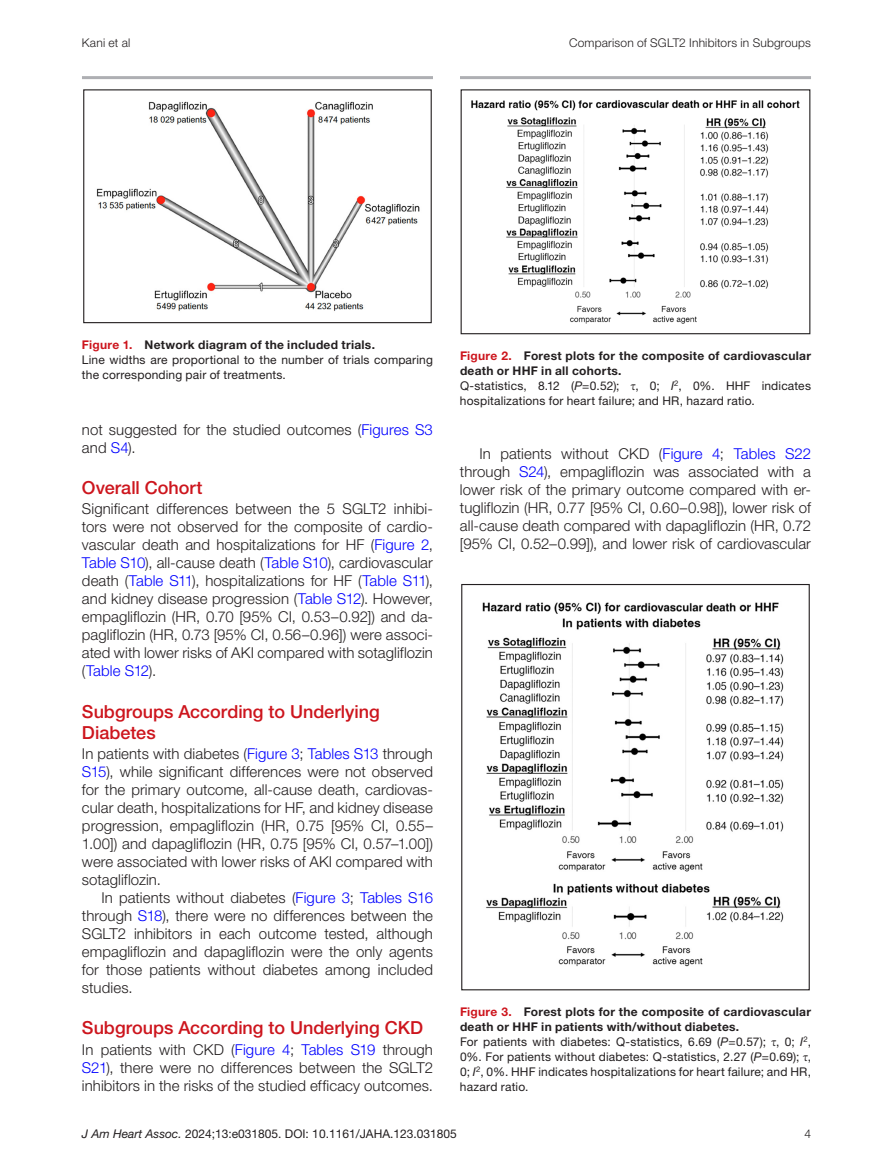
<style>
.page{position:relative;width:893px;height:1174px;background:#fff}
.page>*{position:absolute;margin:0;border:0;box-sizing:border-box;transform-origin:0 0}
.t1{font:500 18px/21px "Helvetica Neue LT Std";color:#cd151d}
.t2{font:300 15px/18px "Helvetica Neue LT Std";letter-spacing:.005em;color:#231f20;text-align:justify}
.t3{font:12px/15px "Helvetica Neue LT Std";letter-spacing:.01em;color:#231f20}
.t4{font:300 12px "Helvetica Neue LT Std";letter-spacing:.015em;color:#231f20}
.s1{font-weight:700;color:#cd151d}
.s2{font-weight:700}
.s3{font-style:italic}
.s4{font-family:"STIX Two Text"}
.s5{color:#00f}
</style>
<div class="page">
<img style="left:96px;top:101px;width:324px;height:210px">
<div style="left:83px;top:89px;width:349px;height:234px;border:1px solid #231f20"></div>
<img style="left:471px;top:100px;width:329px;height:224px">
<img style="left:482px;top:602px;width:302px;height:365px">
<div style="left:461px;top:584px;width:349px;height:406px;border:1px solid #231f20"></div>
<hr style="left:82px;top:76px;width:351px;height:3px;background:#aeafb3">
<hr style="left:460px;top:76px;width:351px;height:3px;background:#aeafb3">
<p class="t4" style="left:82px;top:35px;width:50px">Kani et al</p>
<p class="t4" style="left:569px;top:35px;width:243px">Comparison of SGLT2 Inhibitors in Subgroups</p>
<p class="t3" style="left:82px;top:337px;width:353px"><span class="s1">Figure 1.</span> <span class="s2">Network diagram of the included trials.<br></span>Line widths are proportional to the number of trials comparing the corresponding pair of treatments.</p>
<p class="t3" style="left:460px;top:348px;width:353px"><span class="s1">Figure 2.</span> <span class="s2">Forest plots for the composite of cardiovascular death or HHF in all cohorts.<br></span>Q-statistics, 8.12 (<span class="s3">P</span>=0.52); <span class="s4">τ</span>, 0; <span class="s3">I</span><sup>2</sup>, 0%. HHF indicates hospitalizations for heart failure; and HR, hazard ratio.</p>
<p class="t2" style="left:82px;top:420px;width:352px">not suggested for the studied outcomes (<span class="s5">Figures S3 </span>and <span class="s5">S4</span>).</p>
<p class="t1" style="left:82px;top:477px;width:122px">Overall Cohort</p>
<p class="t2" style="left:82px;top:499px;width:353px">Significant differences between the 5 SGLT2 inhibi&shy;tors were not observed for the composite of cardio&shy;vascular death and hospitalizations for HF (<span class="s5">Figure 2</span>, <span class="s5">Table S10</span>), all-cause death (<span class="s5">Table S10</span>), cardiovascular death (<span class="s5">Table S11</span>), hospitalizations for HF (<span class="s5">Table S11</span>), and kidney disease progression (<span class="s5">Table S12</span>). However, empagliflozin (HR, 0.70 [95% CI, 0.53–0.92]) and da&shy;pagliflozin (HR, 0.73 [95% CI, 0.56–0.96]) were associ&shy;ated with lower risks of AKI compared with sotagliflozin (<span class="s5">Table S12</span>).</p>
<p class="t1" style="left:82px;top:700px;width:299px">Subgroups According to Underlying<br>Diabetes</p>
<p class="t2" style="left:82px;top:744px;width:353px">In patients with diabetes (<span class="s5">Figure 3</span>; <span class="s5">Tables S13</span> through <span class="s5">S15</span>), while significant differences were not observed for the primary outcome, all-cause death, cardiovas&shy;cular death, hospitalizations for HF, and kidney disease progression, empagliflozin (HR, 0.75 [95% CI, 0.55– 1.00]) and dapagliflozin (HR, 0.75 [95% CI, 0.57–1.00]) were associated with lower risks of AKI compared with sotagliflozin.</p>
<p class="t2" style="left:82px;top:888px;width:353px;text-indent:20px">In patients without diabetes (<span class="s5">Figure 3</span>; <span class="s5">Tables S16 </span>through <span class="s5">S18</span>), there were no differences between the SGLT2 inhibitors in each outcome tested, although empagliflozin and dapagliflozin were the only agents for those patients without diabetes among included studies.</p>
<p class="t1" style="left:82px;top:1017px;width:343px">Subgroups According to Underlying CKD</p>
<p class="t2" style="left:82px;top:1039px;width:353px">In patients with CKD (<span class="s5">Figure 4</span>; <span class="s5">Tables S19</span> through <span class="s5">S21</span>), there were no differences between the SGLT2 inhibitors in the risks of the studied efficacy outcomes.</p>
<p class="t2" style="left:460px;top:444px;width:353px;text-indent:20px">In patients without CKD (<span class="s5">Figure 4</span>; <span class="s5">Tables S22 </span>through <span class="s5">S24</span>), empagliflozin was associated with a lower risk of the primary outcome compared with er&shy;tugliflozin (HR, 0.77 [95% CI, 0.60–0.98]), lower risk of all-cause death compared with dapagliflozin (HR, 0.72 [95% CI, 0.52–0.99]), and lower risk of cardiovascular</p>
<p class="t3" style="left:460px;top:1004px;width:353px"><span class="s1">Figure 3.</span> <span class="s2">Forest plots for the composite of cardiovascular death or HHF in patients with/without diabetes.<br></span>For patients with diabetes: Q-statistics, 6.69 (<span class="s3">P</span>=0.57); <span class="s4">τ</span>, 0; <span class="s3">I</span><sup>2</sup>, 0%. For patients without diabetes: Q-statistics, 2.27 (<span class="s3">P</span>=0.69); <span class="s4">τ</span>, 0; <span class="s3">I</span><sup>2</sup>, 0%. HHF indicates hospitalizations for heart failure; and HR, hazard ratio.</p>
<p class="t3" style="left:82px;top:1126px;width:376px"><span class="s3">J Am Heart Assoc.</span> 2024;13:e031805. DOI: 10.1161/JAHA.123.031805</p>
<p class="t4" style="left:804px;top:1126px;width:8px">4</p>
</div>
